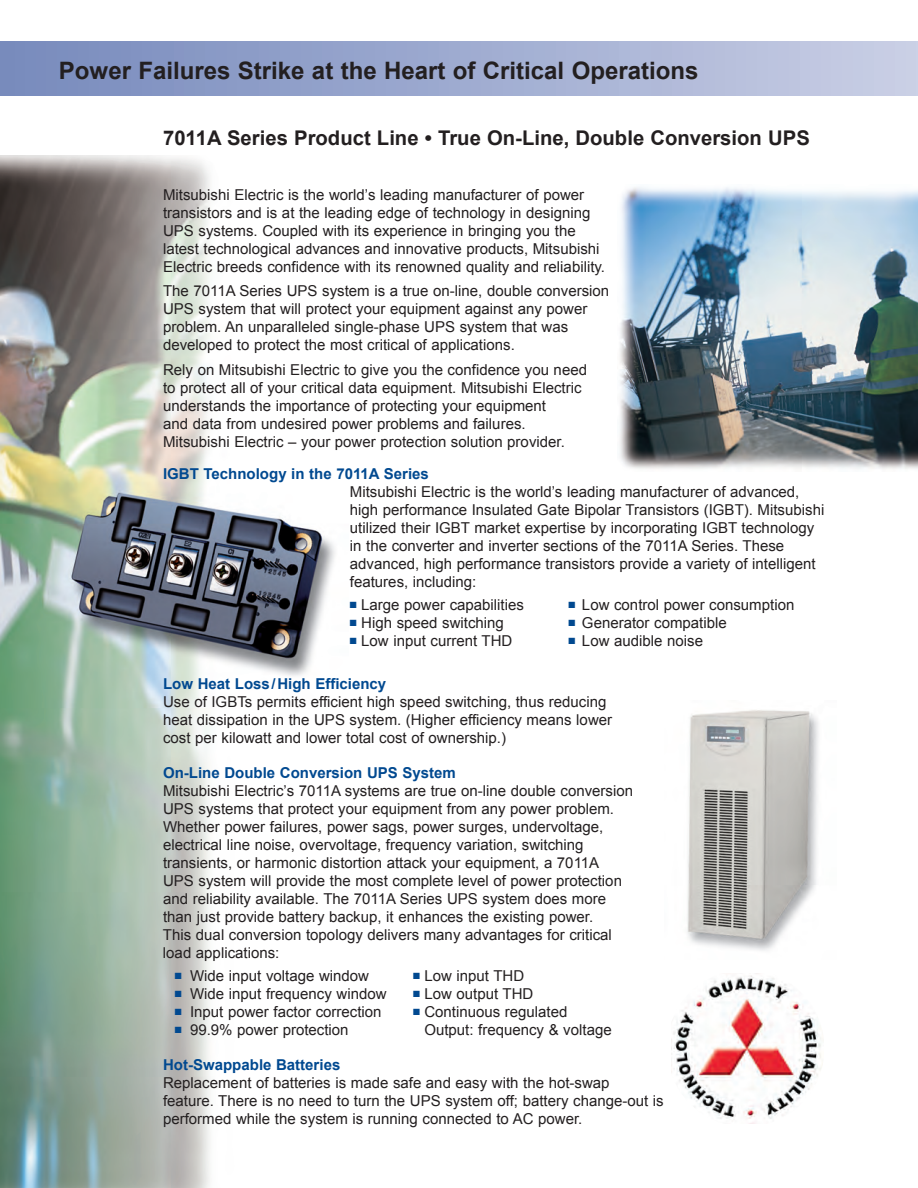
<style>
.page{position:relative;width:918px;height:1188px;background:#fff}
.page>*{position:absolute;margin:0;border:0;box-sizing:border-box;transform-origin:0 0}
.t1{font:700 24px "Arial";color:#231f20}
.t2{font:700 20.25px "Arial";color:#231f20}
.t3{font:15px/18px "Arial";color:#231f20}
.s1{font-weight:700;color:#014990}
.s2{color:#014990}
</style>
<div class="page">
<div style="left:0;top:42px;width:917px;height:54px;background:linear-gradient(to right,#7689bc,#c9cee5)"></div>
<img style="left:620px;top:187px;width:297px;height:282px">
<img style="left:0;top:155px;width:335px;height:1033px">
<img style="left:671px;top:973px;width:151px;height:150px">
<img style="left:687px;top:710px;width:132px;height:241px">
<p class="t1" style="left:59px;top:55px;width:640px">Power Failures Strike at the Heart of Critical Operations</p>
<p class="t2" style="left:163px;top:125px;width:648px">7011A Series Product Line • True On-Line, Double Conversion UPS</p>
<p class="t3" style="left:163px;top:186px;width:443px">Mitsubishi Electric is the world’s leading manufacturer of power transistors and is at the leading edge of technology in designing UPS systems. Coupled with its experience in bringing you the latest technological advances and innovative products, Mitsubishi Electric breeds confidence with its renowned quality and reliability.</p>
<p class="t3" style="left:163px;top:282px;width:447px">The 7011A Series UPS system is a true on-line, double conversion UPS system that will protect your equipment against any power problem. An unparalleled single-phase UPS system that was developed to protect the most critical of applications.</p>
<p class="t3" style="left:163px;top:361px;width:425px">Rely on Mitsubishi Electric to give you the confidence you need to protect all of your critical data equipment. Mitsubishi Electric understands the importance of protecting your equipment<br>and data from undesired power problems and failures.<br>Mitsubishi Electric – your power protection solution provider.</p>
<p class="t3" style="left:350px;top:465px;width:475px;text-indent:-187px"><span class="s1">IGBT Technology in the 7011A Series<br></span>Mitsubishi Electric is the world’s leading manufacturer of advanced, high performance Insulated Gate Bipolar Transistors (IGBT). Mitsubishi utilized their IGBT market expertise by incorporating IGBT technology in the converter and inverter sections of the 7011A Series. These advanced, high performance transistors provide a variety of intelligent features, including:</p>
<p class="t3" style="left:350px;top:596px;width:175px"><span class="s2">■</span> Large power capabilities</p>
<p class="t3" style="left:568px;top:596px;width:227px"><span class="s2">■</span> Low control power consumption</p>
<p class="t3" style="left:350px;top:614px;width:155px"><span class="s2">■</span> High speed switching</p>
<p class="t3" style="left:568px;top:614px;width:160px"><span class="s2">■</span> Generator compatible</p>
<p class="t3" style="left:350px;top:632px;width:164px"><span class="s2">■</span> Low input current THD</p>
<p class="t3" style="left:568px;top:632px;width:136px"><span class="s2">■</span> Low audible noise</p>
<p class="t3" style="left:163px;top:674px;width:450px"><span class="s1">Low Heat Loss/High Efficiency<br></span>Use of IGBTs permits efficient high speed switching, thus reducing heat dissipation in the UPS system. (Higher efficiency means lower cost per kilowatt and lower total cost of ownership.)</p>
<p class="t3" style="left:163px;top:764px;width:471px"><span class="s1">On-Line Double Conversion UPS System<br></span>Mitsubishi Electric’s 7011A systems are true on-line double conversion UPS systems that protect your equipment from any power problem.<br>Whether power failures, power sags, power surges, undervoltage, electrical line noise, overvoltage, frequency variation, switching transients, or harmonic distortion attack your equipment, a 7011A UPS system will provide the most complete level of power protection and reliability available. The 7011A Series UPS system does more than just provide battery backup, it enhances the existing power.<br>This dual conversion topology delivers many advantages for critical load applications:</p>
<p class="t3" style="left:175px;top:966px;width:195px"><span class="s2">■</span> Wide input voltage window</p>
<p class="t3" style="left:413px;top:966px;width:113px"><span class="s2">■</span> Low input THD</p>
<p class="t3" style="left:175px;top:984px;width:213px"><span class="s2">■</span> Wide input frequency window</p>
<p class="t3" style="left:413px;top:984px;width:122px"><span class="s2">■</span> Low output THD</p>
<p class="t3" style="left:175px;top:1002px;width:208px"><span class="s2">■</span> Input power factor correction</p>
<p class="t3" style="left:413px;top:1002px;width:156px"><span class="s2">■</span> Continuous regulated</p>
<p class="t3" style="left:175px;top:1020px;width:175px"><span class="s2">■</span> 99.9% power protection</p>
<p class="t3" style="left:424px;top:1020px;width:189px">Output: frequency &amp; voltage</p>
<p class="t3" style="left:163px;top:1056px;width:502px"><span class="s1">Hot-Swappable Batteries<br></span>Replacement of batteries is made safe and easy with the hot-swap feature. There is no need to turn the UPS system off; battery change-out is performed while the system is running connected to AC power.</p>
</div>
